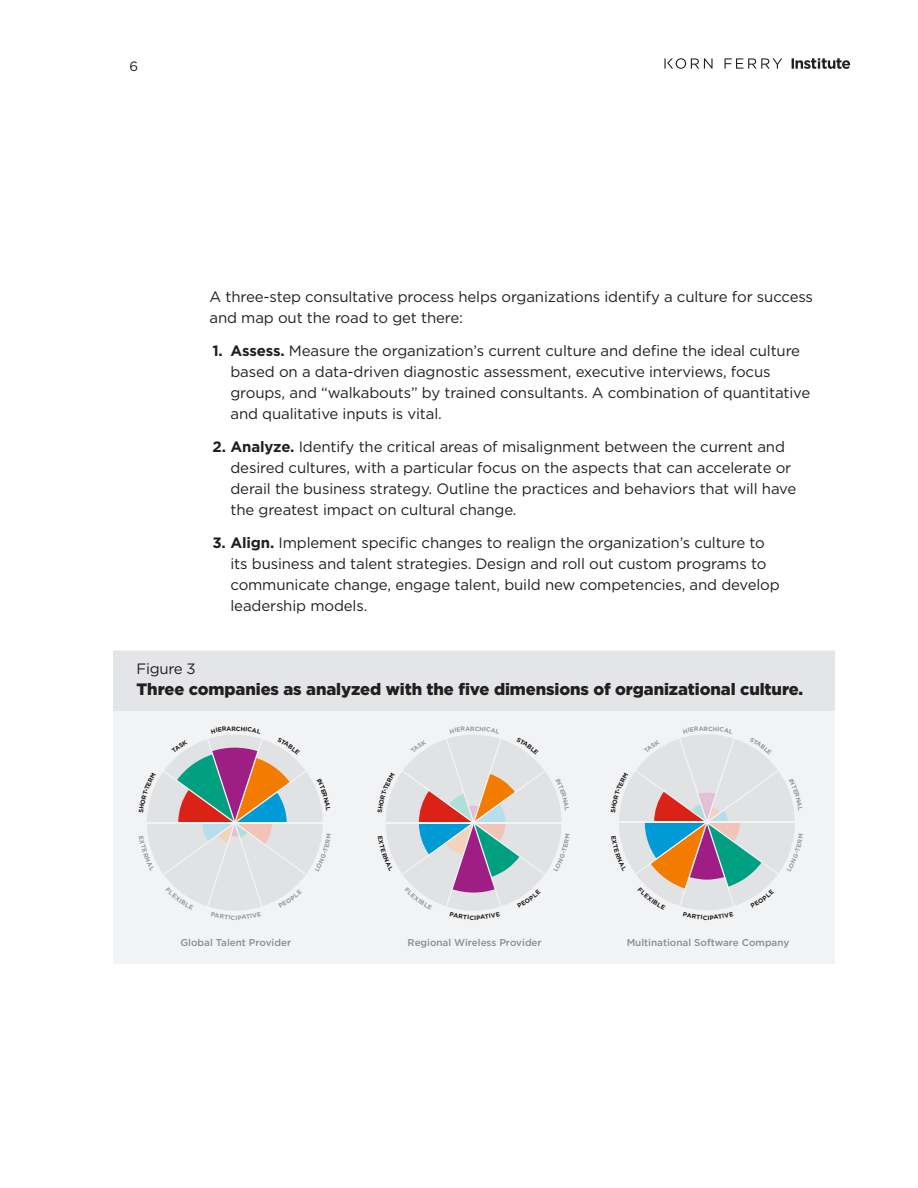
<style>
.page{position:relative;width:918px;height:1188px;background:#fff}
.page>*{position:absolute;margin:0;border:0;box-sizing:border-box;transform-origin:0 0}
.t1{font:900 16.5px "Gotham";letter-spacing:-.005em;color:#231f20}
.t2{font:15px/21px "Gotham";letter-spacing:-.01em;color:#231f20}
.t3{font:13.5px "Gotham";color:#231f20}
.t4{font:500 9.9px "Gotham";color:#939598}
.s1{font-weight:700}
</style>
<div class="page">
<svg style="left:792px;top:58px;width:58px;height:11px"></svg>
<svg style="left:664px;top:58px;width:118px;height:11px"></svg>
<div style="left:114px;top:651px;width:721px;height:313px;background:#f2f3f4"></div>
<div style="left:114px;top:651px;width:721px;height:59px;background:#e3e5e7"></div>
<svg style="left:147px;top:735px;width:176px;height:176px"></svg>
<svg style="left:386px;top:735px;width:176px;height:176px"></svg>
<svg style="left:619px;top:734px;width:176px;height:176px"></svg>
<p class="t3" style="left:129px;top:58px;width:10px">6</p>
<p class="t2" style="left:209px;top:286px;width:605px">A three-step consultative process helps organizations identify a culture for success and map out the road to get there:</p>
<p class="t2" style="left:230px;top:340px;width:581px;text-indent:-18px"><span class="s1">1. Assess.</span> Measure the organization’s current culture and define the ideal culture based on a data-driven diagnostic assessment, executive interviews, focus groups, and “walkabouts” by trained consultants. A combination of quantitative and qualitative inputs is vital.</p>
<p class="t2" style="left:230px;top:436px;width:567px;text-indent:-18px"><span class="s1">2. Analyze.</span> Identify the critical areas of misalignment between the current and desired cultures, with a particular focus on the aspects that can accelerate or derail the business strategy. Outline the practices and behaviors that will have the greatest impact on cultural change.</p>
<p class="t2" style="left:230px;top:532px;width:551px;text-indent:-18px"><span class="s1">3. Align.</span> Implement specific changes to realign the organization’s culture to its business and talent strategies. Design and roll out custom programs to communicate change, engage talent, build new competencies, and develop leadership models.</p>
<p class="t2" style="left:137px;top:658px;width:61px">Figure 3</p>
<p class="t1" style="left:137px;top:678px;width:668px">Three companies as analyzed with the five dimensions of organizational culture.</p>
<p class="t4" style="left:181px;top:936px;width:112px">Global Talent Provider</p>
<p class="t4" style="left:408px;top:936px;width:136px">Regional Wireless Provider</p>
<p class="t4" style="left:627px;top:936px;width:164px">Multinational Software Company</p>
</div>
